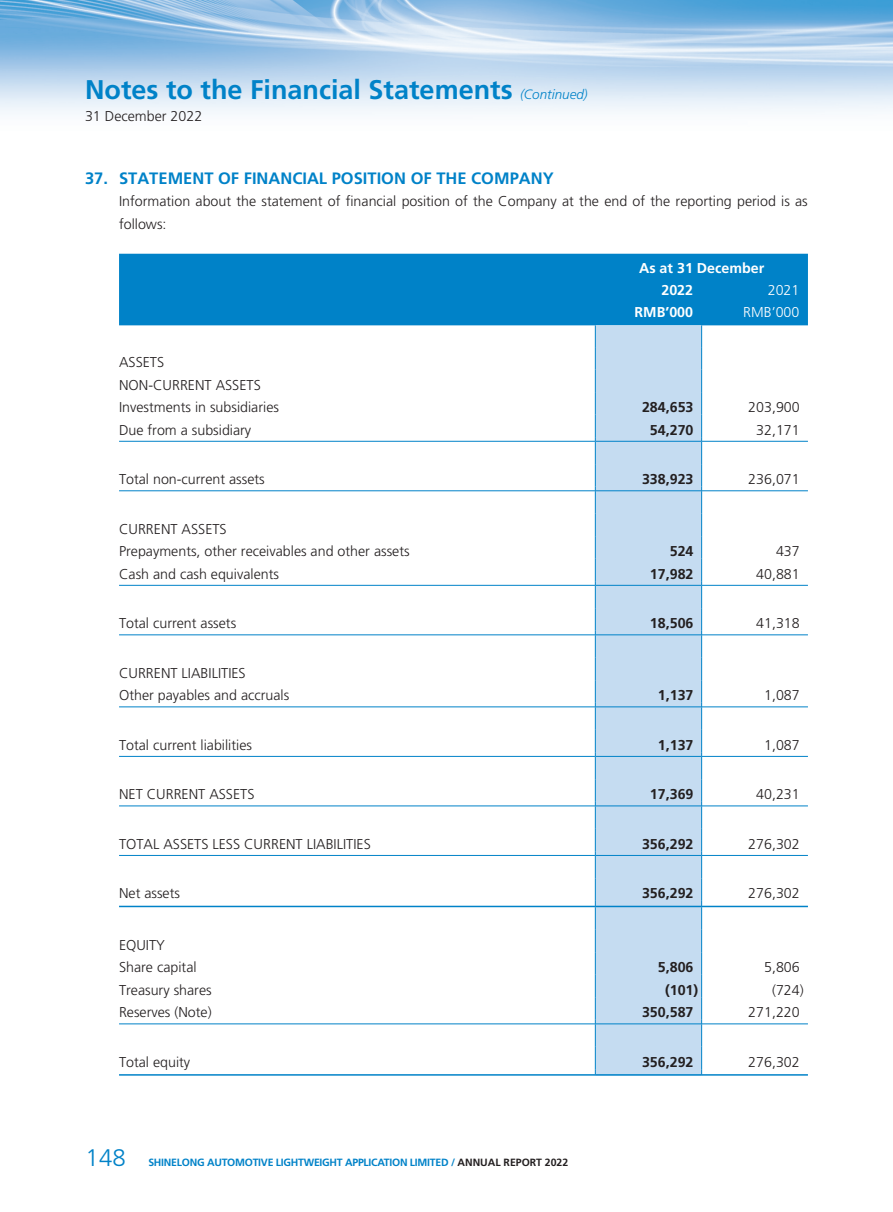
<style>
.page{position:relative;width:893px;height:1212px;background:#fff}
.page>*{position:absolute;margin:0;border:0;box-sizing:border-box;transform-origin:0 0}
.t1{font:700 27px "Frutiger LT Std";color:#0082c8}
.t2{font:300 24px "Frutiger LT Std";color:#0082c8}
._01_H1{font:700 16.5px "Frutiger LT Std";color:#0082c8}
._50_Table_txt{font:300 14.25px "Frutiger LT Std";color:#231f20}
._00_txt{font:300 14.25px/22.5px "Frutiger LT Std";color:#231f20}
._50_Table_txt-2{font:700 14.25px "Frutiger LT Std";color:#231f20}
._50_Table_txt-3{font:700 14.25px "Frutiger LT Std";color:#fff}
._50_Table_txt-4{font:300 14.25px "Frutiger LT Std";color:#fff}
.t3{font:700 10.5px "Frutiger LT Std";letter-spacing:-.025em;color:#0082c8}
.s1{font-weight:300;font-style:italic;font-size:13.5px}
.s2{color:#231f20}
</style>
<div class="page">
<img style="left:0;top:0;width:893px;height:1076px">
<div style="left:119px;top:254px;width:689px;height:71px;background:#0082c8"></div>
<div style="left:596px;top:325px;width:105px;height:749px;background:#c5dcf1"></div>
<svg style="left:595px;top:325px;width:1px;height:750px"></svg>
<svg style="left:701px;top:325px;width:1px;height:750px"></svg>
<hr style="left:119px;top:441px;width:476px;height:1px;background:#0082c8">
<hr style="left:596px;top:441px;width:105px;height:1px;background:#0082c8">
<hr style="left:702px;top:441px;width:106px;height:1px;background:#0082c8">
<hr style="left:119px;top:490px;width:476px;height:1px;background:#0082c8">
<hr style="left:596px;top:490px;width:105px;height:1px;background:#0082c8">
<hr style="left:702px;top:490px;width:106px;height:1px;background:#0082c8">
<hr style="left:119px;top:585px;width:476px;height:1px;background:#0082c8">
<hr style="left:596px;top:585px;width:105px;height:1px;background:#0082c8">
<hr style="left:702px;top:585px;width:106px;height:1px;background:#0082c8">
<hr style="left:119px;top:634px;width:476px;height:1px;background:#0082c8">
<hr style="left:596px;top:634px;width:105px;height:1px;background:#0082c8">
<hr style="left:702px;top:634px;width:106px;height:1px;background:#0082c8">
<hr style="left:119px;top:706px;width:476px;height:1px;background:#0082c8">
<hr style="left:596px;top:706px;width:105px;height:1px;background:#0082c8">
<hr style="left:702px;top:706px;width:106px;height:1px;background:#0082c8">
<hr style="left:119px;top:756px;width:476px;height:1px;background:#0082c8">
<hr style="left:596px;top:756px;width:105px;height:1px;background:#0082c8">
<hr style="left:702px;top:756px;width:106px;height:1px;background:#0082c8">
<hr style="left:119px;top:805px;width:476px;height:1px;background:#0082c8">
<hr style="left:596px;top:805px;width:105px;height:1px;background:#0082c8">
<hr style="left:702px;top:805px;width:106px;height:1px;background:#0082c8">
<hr style="left:119px;top:855px;width:476px;height:1px;background:#0082c8">
<hr style="left:596px;top:855px;width:105px;height:1px;background:#0082c8">
<hr style="left:702px;top:855px;width:106px;height:1px;background:#0082c8">
<hr style="left:119px;top:906px;width:476px;height:1px;background:#0082c8">
<hr style="left:596px;top:906px;width:105px;height:1px;background:#0082c8">
<hr style="left:702px;top:906px;width:106px;height:1px;background:#0082c8">
<hr style="left:119px;top:1023px;width:476px;height:1px;background:#0082c8">
<hr style="left:596px;top:1023px;width:105px;height:1px;background:#0082c8">
<hr style="left:702px;top:1023px;width:106px;height:1px;background:#0082c8">
<hr style="left:119px;top:1074px;width:476px;height:1px;background:#0082c8">
<hr style="left:596px;top:1074px;width:105px;height:1px;background:#0082c8">
<hr style="left:702px;top:1074px;width:106px;height:1px;background:#0082c8">
<h1 class="t1" style="left:85px;top:74px;width:504px">Notes to the Financial Statements <span class="s1">(Continued)</span></h1>
<p class="_00_txt" style="left:85px;top:105px;width:119px">31 December 2022</p>
<p class="_01_H1" style="left:85px;top:168px;width:470px">37. STATEMENT OF FINANCIAL POSITION OF THE COMPANY</p>
<p class="_00_txt" style="left:119px;top:190px;width:690px">Information about the statement of financial position of the Company at the end of the reporting period is as follows:</p>
<p class="_50_Table_txt-3" style="left:639px;top:260px;width:127px">As at 31 December</p>
<p class="_50_Table_txt-3" style="left:661px;top:281px;width:33px">2022</p>
<p class="_50_Table_txt-4" style="left:768px;top:282px;width:33px">2021</p>
<p class="_50_Table_txt-3" style="left:634px;top:303px;width:60px">RMB’000</p>
<p class="_50_Table_txt-4" style="left:743px;top:304px;width:58px">RMB’000</p>
<p class="_50_Table_txt" style="left:119px;top:354px;width:47px">ASSETS</p>
<p class="_50_Table_txt" style="left:119px;top:377px;width:143px">NON-CURRENT ASSETS</p>
<p class="_50_Table_txt" style="left:119px;top:399px;width:161px">Investments in subsidiaries</p>
<p class="_50_Table_txt-2" style="left:642px;top:399px;width:53px">284,653</p>
<p class="_50_Table_txt" style="left:748px;top:399px;width:53px">203,900</p>
<p class="_50_Table_txt" style="left:119px;top:422px;width:134px">Due from a subsidiary</p>
<p class="_50_Table_txt-2" style="left:650px;top:421px;width:45px">54,270</p>
<p class="_50_Table_txt" style="left:756px;top:422px;width:45px">32,171</p>
<p class="_50_Table_txt" style="left:119px;top:471px;width:147px">Total non-current assets</p>
<p class="_50_Table_txt-2" style="left:642px;top:471px;width:53px">338,923</p>
<p class="_50_Table_txt" style="left:748px;top:471px;width:53px">236,071</p>
<p class="_50_Table_txt" style="left:119px;top:521px;width:109px">CURRENT ASSETS</p>
<p class="_50_Table_txt" style="left:119px;top:543px;width:292px">Prepayments, other receivables and other assets</p>
<p class="_50_Table_txt-2" style="left:670px;top:543px;width:25px">524</p>
<p class="_50_Table_txt" style="left:776px;top:543px;width:25px">437</p>
<p class="_50_Table_txt" style="left:119px;top:566px;width:161px">Cash and cash equivalents</p>
<p class="_50_Table_txt-2" style="left:650px;top:565px;width:45px">17,982</p>
<p class="_50_Table_txt" style="left:756px;top:566px;width:45px">40,881</p>
<p class="_50_Table_txt" style="left:119px;top:615px;width:119px">Total current assets</p>
<p class="_50_Table_txt-2" style="left:650px;top:615px;width:45px">18,506</p>
<p class="_50_Table_txt" style="left:756px;top:615px;width:45px">41,318</p>
<p class="_50_Table_txt" style="left:119px;top:665px;width:128px">CURRENT LIABILITIES</p>
<p class="_50_Table_txt" style="left:119px;top:687px;width:172px">Other payables and accruals</p>
<p class="_50_Table_txt-2" style="left:658px;top:687px;width:37px">1,137</p>
<p class="_50_Table_txt" style="left:764px;top:687px;width:37px">1,087</p>
<p class="_50_Table_txt" style="left:119px;top:737px;width:134px">Total current liabilities</p>
<p class="_50_Table_txt-2" style="left:658px;top:736px;width:37px">1,137</p>
<p class="_50_Table_txt" style="left:764px;top:737px;width:37px">1,087</p>
<p class="_50_Table_txt" style="left:119px;top:786px;width:137px">NET CURRENT ASSETS</p>
<p class="_50_Table_txt-2" style="left:650px;top:786px;width:45px">17,369</p>
<p class="_50_Table_txt" style="left:756px;top:786px;width:45px">40,231</p>
<p class="_50_Table_txt" style="left:119px;top:836px;width:253px">TOTAL ASSETS LESS CURRENT LIABILITIES</p>
<p class="_50_Table_txt-2" style="left:642px;top:835px;width:53px">356,292</p>
<p class="_50_Table_txt" style="left:748px;top:836px;width:53px">276,302</p>
<p class="_50_Table_txt" style="left:119px;top:885px;width:62px">Net assets</p>
<p class="_50_Table_txt-2" style="left:642px;top:885px;width:53px">356,292</p>
<p class="_50_Table_txt" style="left:748px;top:885px;width:53px">276,302</p>
<p class="_50_Table_txt" style="left:119px;top:937px;width:47px">EQUITY</p>
<p class="_50_Table_txt" style="left:119px;top:959px;width:79px">Share capital</p>
<p class="_50_Table_txt-2" style="left:658px;top:959px;width:37px">5,806</p>
<p class="_50_Table_txt" style="left:764px;top:959px;width:37px">5,806</p>
<p class="_50_Table_txt" style="left:119px;top:982px;width:94px">Treasury shares</p>
<p class="_50_Table_txt-2" style="left:665px;top:981px;width:35px">(101)</p>
<p class="_50_Table_txt" style="left:772px;top:982px;width:33px">(724)</p>
<p class="_50_Table_txt" style="left:119px;top:1004px;width:94px">Reserves (Note)</p>
<p class="_50_Table_txt-2" style="left:642px;top:1004px;width:53px">350,587</p>
<p class="_50_Table_txt" style="left:748px;top:1004px;width:53px">271,220</p>
<p class="_50_Table_txt" style="left:119px;top:1054px;width:73px">Total equity</p>
<p class="_50_Table_txt-2" style="left:642px;top:1053px;width:53px">356,292</p>
<p class="_50_Table_txt" style="left:748px;top:1054px;width:53px">276,302</p>
<h2 class="t2" style="left:86px;top:1144px;width:42px">148</h2>
<p class="t3" style="left:148px;top:1156px;width:421px">SHINELONG AUTOMOTIVE LIGHTWEIGHT APPLICATION LIMITED / <span class="s2">ANNUAL REPORT 2022</span></p>
</div>
